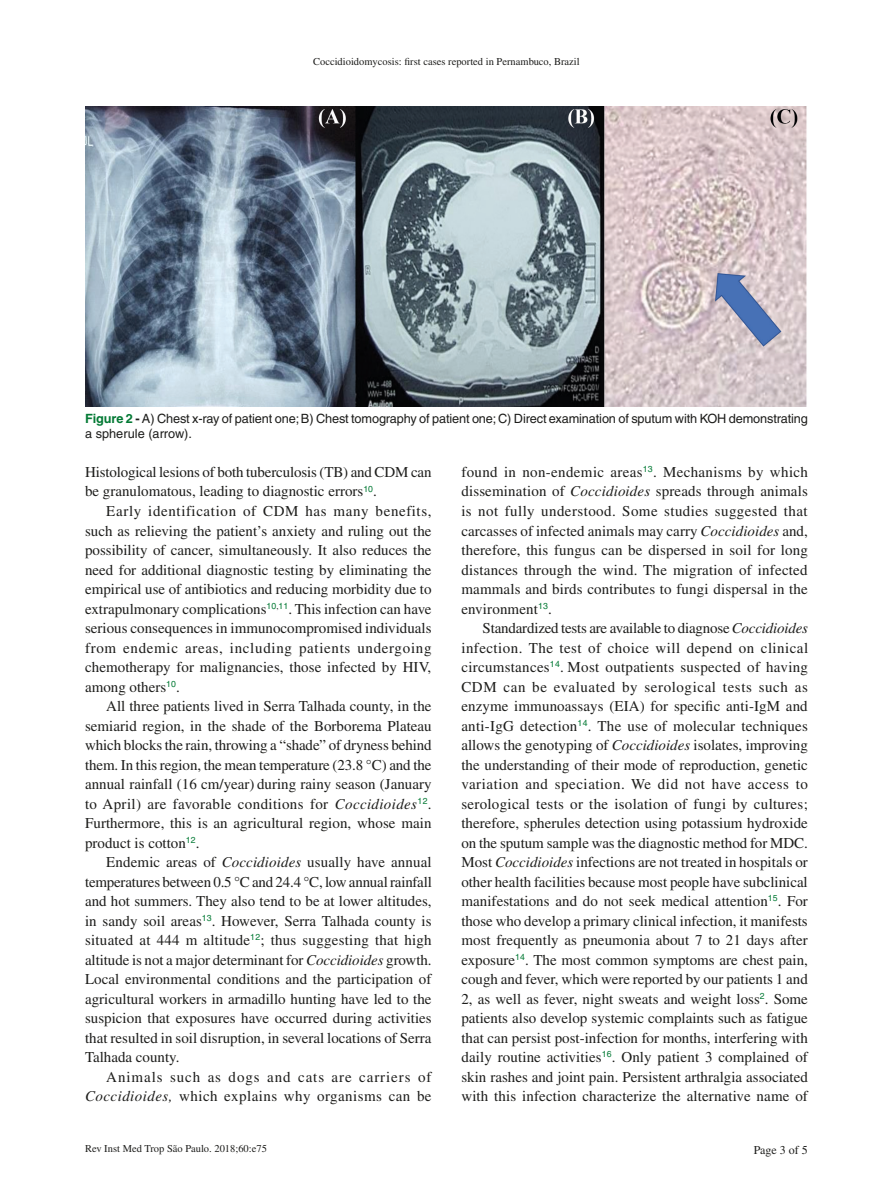
<style>
.page{position:relative;width:893px;height:1191px;background:#fff}
.page>*{position:absolute;margin:0;border:0;box-sizing:border-box;transform-origin:0 0}
.t1{font:15px/19.5px "Times";letter-spacing:.005em;color:#1d1d1b;text-align:justify}
.t2{font:15px/19.5px "Times";letter-spacing:.06em;color:#1d1d1b;text-align:right}
.Figura{font:12.75px/15px "Helvetica";letter-spacing:-.01em;color:#1d1d1b}
.t3{font:12px "Times";color:#1d1d1b}
.t4{font:10.5px "Times";color:#1d1d1b}
.s1{font-weight:700;color:#047a35}
.s2{font-weight:700}
.s3{font-style:italic}
</style>
<div class="page">
<img style="left:85px;top:106px;width:722px;height:300px">
<p class="t4" style="left:313px;top:56px;width:268px">Coccidioidomycosis: first cases reported in Pernambuco, Brazil</p>
<p class="Figura" style="left:85px;top:411px;width:724px"><span class="s1">Figure 2</span> <span class="s2">-</span> A) Chest x-ray of patient one; B) Chest tomography of patient one; C) Direct examination of sputum with KOH demonstrating a spherule (arrow).</p>
<p class="t1" style="left:85px;top:462px;width:348px">Histological lesions of both tuberculosis (TB) and CDM can be granulomatous, leading to diagnostic errors<sup>10</sup>.</p>
<p class="t1" style="left:85px;top:501px;width:348px;text-indent:21px">Early identification of CDM has many benefits, such as relieving the patient’s anxiety and ruling out the possibility of cancer, simultaneously. It also reduces the need for additional diagnostic testing by eliminating the empirical use of antibiotics and reducing morbidity due to extrapulmonary complications<sup>10</sup><sup>,</sup><sup>11</sup>. This infection can have serious consequences in immunocompromised individuals from endemic areas, including patients undergoing chemotherapy for malignancies, those infected by HIV, among others<sup>10</sup>.</p>
<p class="t1" style="left:85px;top:696px;width:348px;text-indent:21px">All three patients lived in Serra Talhada county, in the semiarid region, in the shade of the Borborema Plateau which blocks the rain, throwing a “shade” of dryness behind them. In this region, the mean temperature (23.8 °C) and the annual rainfall (16 cm/year) during rainy season (January to April) are favorable conditions for <span class="s3">Coccidioides</span><sup>12</sup>.<br>Furthermore, this is an agricultural region, whose main product is cotton<sup>12</sup>.</p>
<p class="t1" style="left:85px;top:852px;width:348px;text-indent:21px">Endemic areas of <span class="s3">Coccidioides</span> usually have annual temperatures between 0.5 °C and 24.4 °C, low annual rainfall and hot summers. They also tend to be at lower altitudes, in sandy soil areas<sup>13</sup>. However, Serra Talhada county is situated at 444 m altitude<sup>12</sup>; thus suggesting that high altitude is not a major determinant for <span class="s3">Coccidioides</span> growth.<br>Local environmental conditions and the participation of agricultural workers in armadillo hunting have led to the suspicion that exposures have occurred during activities that resulted in soil disruption, in several locations of Serra Talhada county.</p>
<p class="t2" style="left:85px;top:1066px;width:348px">Animals such as dogs and cats are carriers of<br><span class="s3">Coccidioides,</span> which explains why organisms can be</p>
<p class="t4" style="left:85px;top:1143px;width:183px">Rev Inst Med Trop São Paulo. 2018;60:e75</p>
<p class="t1" style="left:461px;top:462px;width:348px">found in non-endemic areas<sup>13</sup>. Mechanisms by which dissemination of <span class="s3">Coccidioides</span> spreads through animals is not fully understood. Some studies suggested that carcasses of infected animals may carry <span class="s3">Coccidioides</span> and, therefore, this fungus can be dispersed in soil for long distances through the wind. The migration of infected mammals and birds contributes to fungi dispersal in the environment<sup>13</sup>.</p>
<p class="t1" style="left:461px;top:618px;width:348px;text-indent:21px">Standardized tests are available to diagnose <span class="s3">Coccidioides </span>infection. The test of choice will depend on clinical circumstances<sup>14</sup>. Most outpatients suspected of having CDM can be evaluated by serological tests such as enzyme immunoassays (EIA) for specific anti-IgM and anti-IgG detection<sup>14</sup>. The use of molecular techniques allows the genotyping of <span class="s3">Coccidioides</span> isolates, improving the understanding of their mode of reproduction, genetic variation and speciation. We did not have access to serological tests or the isolation of fungi by cultures; therefore, spherules detection using potassium hydroxide on the sputum sample was the diagnostic method for MDC.<br>Most <span class="s3">Coccidioides</span> infections are not treated in hospitals or other health facilities because most people have subclinical manifestations and do not seek medical attention<sup>15</sup>. For those who develop a primary clinical infection, it manifests most frequently as pneumonia about 7 to 21 days after exposure<sup>14</sup>. The most common symptoms are chest pain, cough and fever, which were reported by our patients 1 and 2, as well as fever, night sweats and weight loss<sup>2</sup>. Some patients also develop systemic complaints such as fatigue that can persist post-infection for months, interfering with daily routine activities<sup>16</sup>. Only patient 3 complained of skin rashes and joint pain. Persistent arthralgia associated with this infection characterize the alternative name of</p>
<p class="t3" style="left:754px;top:1142px;width:56px">Page 3 of 5</p>
</div>
